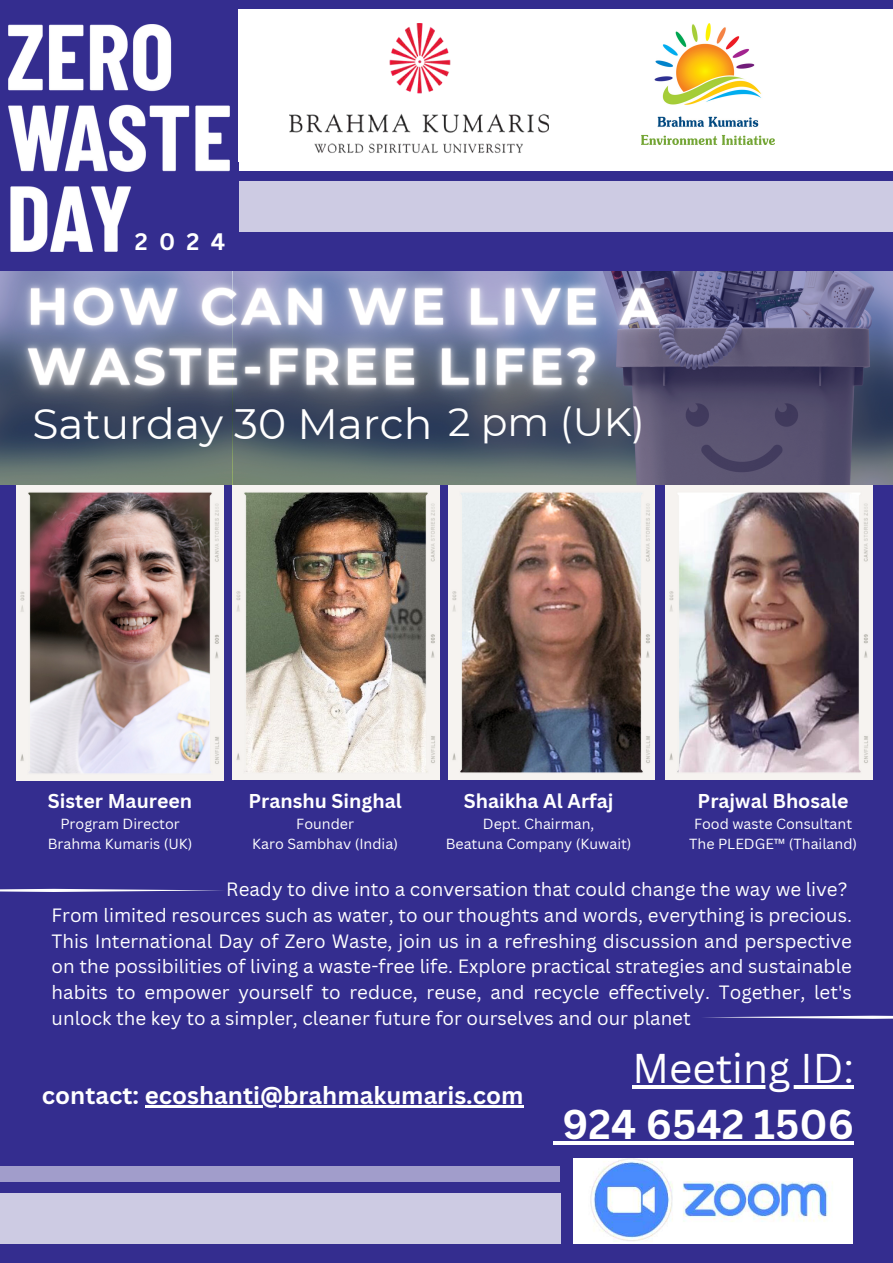
<style>
.page{position:relative;width:893px;height:1263px;background:#342d8f}
.page>*{position:absolute;margin:0;border:0;box-sizing:border-box;transform-origin:0 0}
.t1{font:42.45px "Montserrat";color:#fff}
.t2{font:700 40.5px "Canva Sans";color:#fff}
.t3{font:40.5px "Canva Sans";color:#fff}
.t4{font:700 24px "Canva Sans";color:#fff}
.t5{font:700 23.25px "Canva Sans";color:#fff}
.t6{font:700 19.5px "Canva Sans";color:#fff}
.t7{font:18.75px/25.9px "Canva Sans";color:#fff}
.t8{font:14.25px/19.6px "Canva Sans";color:#fff;text-align:center}
.s1{font-size:39.45px}
</style>
<div class="page">
<img style="left:0;top:271px;width:893px;height:213px">
<img style="left:9px;top:24px;width:221px;height:207px">
<div style="left:239px;top:181px;width:654px;height:51px;background:#cdcbe3"></div>
<img style="left:573px;top:1159px;width:279px;height:85px">
<div style="left:0;top:1193px;width:561px;height:51px;background:#cdcbe3"></div>
<div style="left:0;top:1166px;width:559px;height:16px;background:#a19dcb"></div>
<img style="left:17px;top:485px;width:206px;height:295px">
<img style="left:232px;top:485px;width:207px;height:295px">
<img style="left:448px;top:485px;width:207px;height:295px">
<img style="left:666px;top:485px;width:206px;height:295px">
<svg style="left:704px;top:1016px;width:189px;height:3px"></svg>
<svg style="left:0;top:889px;width:223px;height:3px"></svg>
<img style="left:0;top:231px;width:707px;height:210px">
<div style="left:0;top:255px;width:893px;height:15px;background:#342d8f"></div>
<hr style="left:632px;top:1085px;width:222px;height:4px;background:#fff">
<svg style="left:553px;top:1141px;width:9px;height:4px"></svg>
<hr style="left:562px;top:1141px;width:292px;height:4px;background:#fff">
<hr style="left:145px;top:1105px;width:378px;height:2px;background:#fff">
<div style="left:239px;top:9px;width:654px;height:161px;background:#fff"></div>
<img style="left:289px;top:24px;width:259px;height:129px">
<img style="left:641px;top:24px;width:133px;height:121px">
<p class="t5" style="left:135px;top:228px;width:92px">2024</p>
<h1 class="t1" style="left:32px;top:394px;width:614px">Saturday 30 March <span class="s1">2 pm (UK)</span></h1>
<p class="t6" style="left:48px;top:789px;width:146px">Sister Maureen</p>
<p class="t8" style="left:48px;top:814px;width:146px">Program Director<br>Brahma Kumaris (UK)</p>
<p class="t6" style="left:248px;top:789px;width:155px">Pranshu Singhal</p>
<p class="t8" style="left:252px;top:814px;width:147px">Founder<br>Karo Sambhav (India)</p>
<p class="t6" style="left:464px;top:789px;width:151px">Shaikha Al Arfaj</p>
<p class="t8" style="left:446px;top:814px;width:187px">Dept. Chairman,<br>Beatuna Company (Kuwait)</p>
<p class="t6" style="left:697px;top:789px;width:153px">Prajwal Bhosale</p>
<p class="t8" style="left:689px;top:814px;width:169px">Food waste Consultant<br>The PLEDGE™ (Thailand)</p>
<p class="t7" style="left:52px;top:876px;width:802px;text-indent:175px">Ready to dive into a conversation that could change the way we live?<br>From limited resources such as water, to our thoughts and words, everything is precious.<br>This International Day of Zero Waste, join us in a refreshing discussion and perspective on the possibilities of living a waste-free life. Explore practical strategies and sustainable habits to empower yourself to reduce, reuse, and recycle effectively. Together, let's unlock the key to a simpler, cleaner future for ourselves and our planet</p>
<p class="t4" style="left:42px;top:1080px;width:483px">contact: ecoshanti@brahmakumaris.com</p>
<h2 class="t3" style="left:632px;top:1044px;width:223px">Meeting ID:</h2>
<h2 class="t2" style="left:562px;top:1100px;width:293px">924 6542 1506</h2>
</div>
